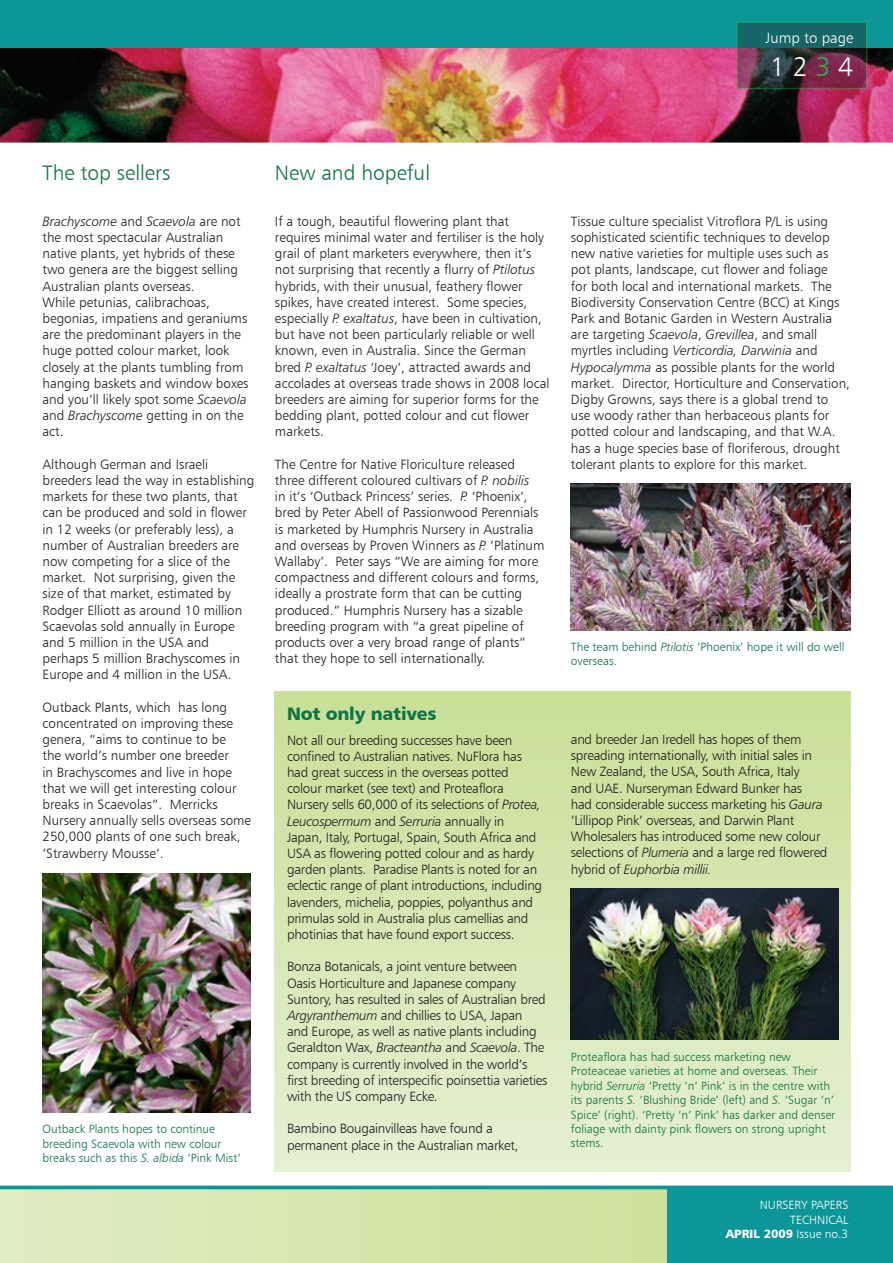
<style>
.page{position:relative;width:893px;height:1263px;background:#fff}
.page>*{position:absolute;margin:0;border:0;box-sizing:border-box;transform-origin:0 0}
.t1{font:27px "Humanist 777 BT Light B";color:#fff}
.t2{font:21px "Humanist 777 BT Light B";color:#107546}
.bulletpoints{font:18px "Humanist 777 BT Black B";letter-spacing:-.01em;color:#107546}
.t3{font:15px "Humanist 777 BT Light B";color:#fff}
.t4{font:13.5px/16.2px "Humanist 777 BT Light B";color:#231f20}
.t5{font:13.5px/16.2px "Humanist 777 BT Light B";letter-spacing:-.02em;color:#231f20}
.t6{font:12px/14.4px "Humanist 777 BT Light B";color:#107546}
.t7{font:12px "Humanist 777 BT Light B";color:#fff}
.t8{font:12px "Humanist 777 BT Black B";color:#fff}
.s1{color:#23b24b}
.s2{font-family:"Humanist 777 BT Light Italic B"}
.s3{font-family:"Humanist 777 BT Light B"}
</style>
<div class="page">
<div style="left:275px;top:692px;width:575px;height:480px;background:linear-gradient(to bottom,#c7df96,#e6f0d3)"></div>
<div style="left:666px;top:1189px;width:227px;height:74px;background:#0c9697"></div>
<div style="left:0;top:1189px;width:666px;height:74px;background:linear-gradient(to right,#dfecc3,#cce19b)"></div>
<svg style="left:0;top:1185px;width:893px;height:4px;background:#2fa5a6"></svg>
<img style="left:0;top:47px;width:893px;height:96px">
<div style="left:0;top:0;width:893px;height:47px;background:#0c9697"></div>
<img style="left:43px;top:874px;width:208px;height:239px">
<img style="left:571px;top:483px;width:279px;height:147px">
<img style="left:571px;top:889px;width:268px;height:150px">
<svg style="left:739px;top:24px;width:125px;height:62px;background:#3d4450"></svg>
<div style="left:736px;top:21px;width:131px;height:68px;border:2px solid #23b24b"></div>
<p class="t3" style="left:766px;top:29px;width:89px">Jump to page</p>
<p class="t1" style="left:770px;top:50px;width:85px">12<span class="s1">3</span>4</p>
<p class="t2" style="left:43px;top:159px;width:129px">The top sellers</p>
<p class="t4" style="left:43px;top:213px;width:200px"><span class="s2">Brachyscome</span> and <span class="s2">Scaevola</span> are not the most spectacular Australian native plants, yet hybrids of these two genera are the biggest selling Australian plants overseas.</p>
<p class="t4" style="left:43px;top:294px;width:207px">While petunias, calibrachoas, begonias, impatiens and geraniums are the predominant players in the huge potted colour market, look closely at the plants tumbling from hanging baskets and window boxes and you’ll likely spot some <span class="s2">Scaevola </span>and <span class="s2">Brachyscome</span> getting in on the act.</p>
<p class="t4" style="left:43px;top:456px;width:213px">Although German and Israeli breeders lead the way in establishing markets for these two plants, that can be produced and sold in flower in 12 weeks (or preferably less), a number of Australian breeders are now competing for a slice of the market. Not surprising, given the size of that market, estimated by<br>Rodger Elliott as around 10 million<br>Scaevolas sold annually in Europe and 5 million in the USA and perhaps 5 million Brachyscomes in<br>Europe and 4 million in the USA.</p>
<p class="t4" style="left:43px;top:699px;width:210px">Outback Plants, which has long concentrated on improving these genera, “aims to continue to be<br>the world’s number one breeder<br>in Brachyscomes and live in hope that we will get interesting colour breaks in Scaevolas”. Merricks<br>Nursery annually sells overseas some<br>250,000 plants of one such break, ‘Strawberry Mousse’.</p>
<p class="t6" style="left:43px;top:1121px;width:200px">Outback Plants hopes to continue breeding Scaevola with new colour breaks such as this <span class="s2">S. albida</span> ‘Pink Mist’</p>
<p class="t2" style="left:275px;top:159px;width:157px">New and hopeful</p>
<p class="t4" style="left:275px;top:213px;width:276px">If a tough, beautiful flowering plant that requires minimal water and fertiliser is the holy grail of plant marketers everywhere, then it’s not surprising that recently a flurry of <span class="s2">Ptilotus </span>hybrids, with their unusual, feathery flower spikes, have created interest. Some species, especially <span class="s2">P. exaltatus</span>, have been in cultivation, but have not been particularly reliable or well known, even in Australia. Since the German bred <span class="s2">P. exaltatus</span> ‘Joey’, attracted awards and accolades at overseas trade shows in 2008 local breeders are aiming for superior forms for the bedding plant, potted colour and cut flower markets.</p>
<p class="t4" style="left:275px;top:456px;width:271px">The Centre for Native Floriculture released three different coloured cultivars of <span class="s2">P. nobilis<br></span>in it’s ‘Outback Princess’ series. <span class="s2">P.</span> ‘Phoenix’, bred by Peter Abell of Passionwood Perennials is marketed by Humphris Nursery in Australia and overseas by Proven Winners as <span class="s2">P.</span> ‘Platinum Wallaby’. Peter says “We are aiming for more compactness and different colours and forms, ideally a prostrate form that can be cutting produced.” Humphris Nursery has a sizable breeding program with “a great pipeline of products over a very broad range of plants” that they hope to sell internationally.</p>
<p class="bulletpoints" style="left:287px;top:702px;width:151px">Not only natives</p>
<p class="t5" style="left:287px;top:732px;width:257px">Not all our breeding successes have been confined to Australian natives. NuFlora has had great success in the overseas potted colour market (see text) and Proteaflora Nursery sells 60,000 of its selections of <span class="s2">Protea, Leucospermum</span> and <span class="s2">Serruria</span> annually in Japan, Italy, Portugal, Spain, South Africa and USA as flowering potted colour and as hardy garden plants. Paradise Plants is noted for an eclectic range of plant introductions, including lavenders, michelia, poppies, polyanthus and primulas sold in Australia plus camellias and photinias that have found export success.</p>
<p class="t5" style="left:287px;top:958px;width:262px">Bonza Botanicals, a joint venture between Oasis Horticulture and Japanese company Suntory, has resulted in sales of Australian bred <span class="s2">Argyranthemum</span> and chillies to USA, Japan<br>and Europe, as well as native plants including Geraldton Wax, <span class="s2">Bracteantha</span> and <span class="s2">Scaevola</span>. The company is currently involved in the world’s first breeding of interspecific poinsettia varieties with the US company Ecke.</p>
<p class="t5" style="left:287px;top:1120px;width:233px">Bambino Bougainvilleas have found a permanent place in the Australian market,</p>
<p class="t4" style="left:571px;top:213px;width:281px">Tissue culture specialist Vitroflora P/L is using sophisticated scientific techniques to develop new native varieties for multiple uses such as pot plants, landscape, cut flower and foliage<br>for both local and international markets. The Biodiversity Conservation Centre (BCC) at Kings Park and Botanic Garden in Western Australia are targeting <span class="s2">Scaevola</span>, <span class="s2">Grevillea</span>, and small myrtles including <span class="s2">Verticordia, Darwinia</span> and <span class="s2">Hypocalymma</span> as possible plants for the world market. Director, Horticulture and Conservation, Digby Growns, says there is a global trend to use woody rather than herbaceous plants for potted colour and landscaping, and that W.A. has a huge species base of floriferous, drought tolerant plants to explore for this market.</p>
<p class="t6" style="left:571px;top:639px;width:275px">The team behind <span class="s2">Ptilotis</span> ‘Phoenix’ hope it will do well overseas.</p>
<p class="t5" style="left:571px;top:731px;width:258px">and breeder Jan Iredell has hopes of them spreading internationally, with initial sales in New Zealand, the USA, South Africa, Italy<br>and UAE. Nurseryman Edward Bunker has<br>had considerable success marketing his <span class="s2">Gaura </span>‘Lillipop Pink’ overseas, and Darwin Plant Wholesalers has introduced some new colour selections of <span class="s2">Plumeria</span> and a large red flowered hybrid of <span class="s2">Euphorbia millii.</span></p>
<p class="t6" style="left:571px;top:1049px;width:266px">Proteaflora has had success marketing new Proteaceae varieties at home and overseas. Their hybrid <span class="s2">Serruria</span> ‘Pretty ‘n’ Pink’ is in the centre with its parents <span class="s2">S.</span> ‘Blushing Bride’ (left) and <span class="s2">S.</span> ‘Sugar ‘n’ Spice’ (right). ‘Pretty ‘n’ Pink’ has darker and denser foliage with dainty pink flowers on strong upright stems.</p>
<p class="t7" style="left:760px;top:1198px;width:90px">NURSERY PAPERS</p>
<p class="t7" style="left:790px;top:1212px;width:60px">TECHNICAL</p>
<p class="t8" style="left:726px;top:1226px;width:124px">APRIL 2009 <span class="s3">Issue no.3</span></p>
</div>
